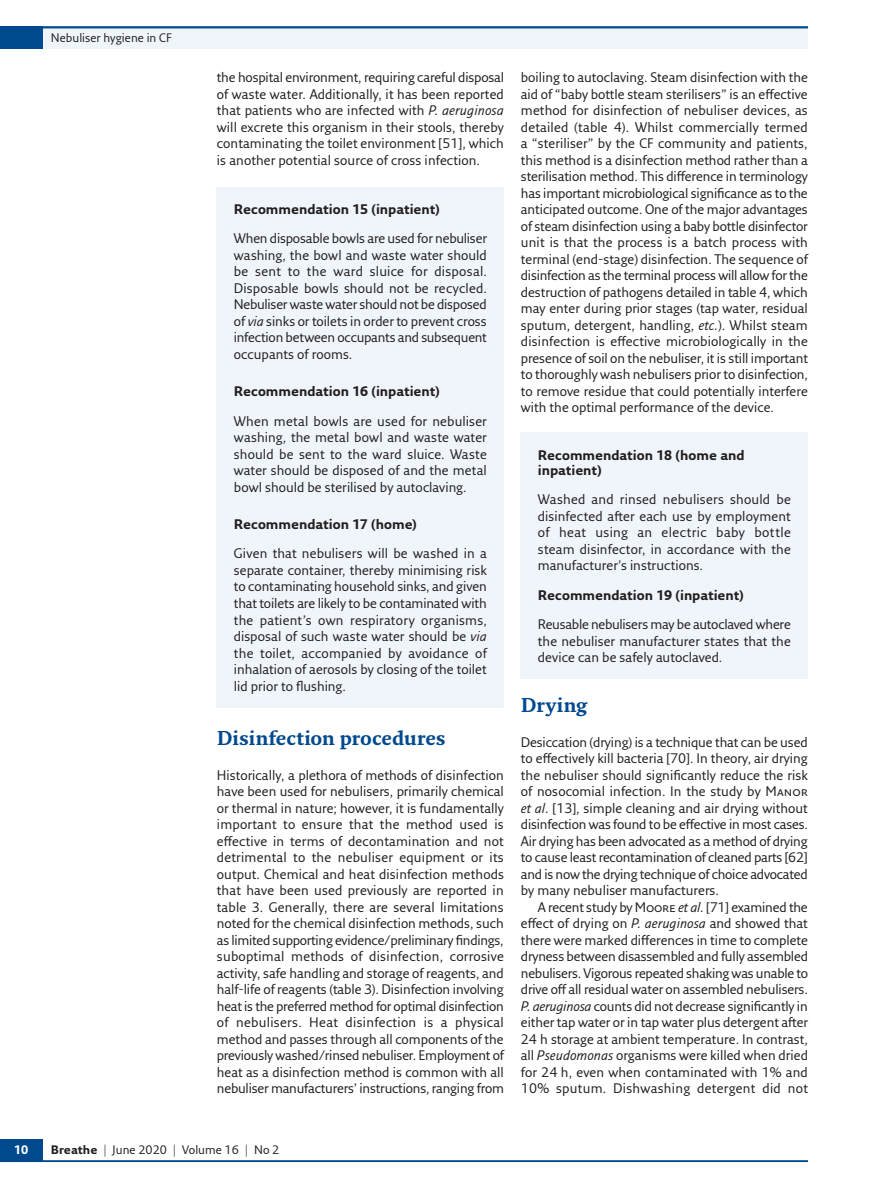
<style>
.page{position:relative;width:893px;height:1191px;background:#fff}
.page>*{position:absolute;margin:0;border:0;box-sizing:border-box;transform-origin:0 0}
.t1{font:700 19.5px "Fresco Std";letter-spacing:-.005em;color:#01498e}
.t2{font:13.5px/16.5px "Fresco Sans Pro";color:#231f20;text-align:justify}
.t3{font:700 13.5px/15px "Fresco Sans Pro";letter-spacing:-.005em;color:#231f20}
.t4{font:12px "Fresco Sans Pro";color:#231f20}
.t5{font:700 12px "Fresco Sans Pro";color:#fff}
.s1{font-style:italic}
.s2{font-weight:700}
</style>
<div class="page">
<hr style="left:0;top:1160px;width:808px;height:2px;background:#01498e">
<div style="left:0;top:1138px;width:43px;height:23px;background:#01498e"></div>
<div style="left:0;top:26px;width:808px;height:23px;background:#eff5fb"></div>
<hr style="left:0;top:26px;width:808px;height:2px;background:#01498e">
<div style="left:0;top:26px;width:43px;height:23px;background:#01498e"></div>
<div style="left:521px;top:432px;width:287px;height:247px;background:#eff5fb"></div>
<div style="left:217px;top:187px;width:287px;height:520px;background:#eff5fb"></div>
<p class="t4" style="left:51px;top:30px;width:123px">Nebuliser hygiene in CF</p>
<p class="t2" style="left:217px;top:69px;width:289px">the hospital environment, requiring careful disposal of waste water. Additionally, it has been reported that patients who are infected with <span class="s1">P. aeruginosa </span>will excrete this organism in their stools, thereby contaminating the toilet environment [51], which is another potential source of cross infection.</p>
<p class="t2" style="left:521px;top:69px;width:289px">boiling to autoclaving. Steam disinfection with the aid of “baby bottle steam sterilisers” is an effective method for disinfection of nebuliser devices, as detailed (table 4). Whilst commercially termed a “steriliser” by the CF community and patients, this method is a disinfection method rather than a sterilisation method. This difference in terminology has important microbiological significance as to the anticipated outcome. One of the major advantages of steam disinfection using a baby bottle disinfector unit is that the process is a batch process with terminal (end-stage) disinfection. The sequence of disinfection as the terminal process will allow for the destruction of pathogens detailed in table 4, which may enter during prior stages (tap water, residual sputum, detergent, handling, <span class="s1">etc.</span>). Whilst steam disinfection is effective microbiologically in the presence of soil on the nebuliser, it is still important to thoroughly wash nebulisers prior to disinfection, to remove residue that could potentially interfere with the optimal performance of the device.</p>
<p class="t3" style="left:234px;top:201px;width:207px">Recommendation 15 (inpatient)</p>
<p class="t2" style="left:234px;top:230px;width:255px">When disposable bowls are used for nebuliser washing, the bowl and waste water should be sent to the ward sluice for disposal.<br>Disposable bowls should not be recycled.<br>Nebuliser waste water should not be disposed of <span class="s1">via</span> sinks or toilets in order to prevent cross infection between occupants and subsequent occupants of rooms.</p>
<p class="t3" style="left:234px;top:384px;width:207px">Recommendation 16 (inpatient)</p>
<p class="t2" style="left:234px;top:412px;width:255px">When metal bowls are used for nebuliser washing, the metal bowl and waste water should be sent to the ward sluice. Waste water should be disposed of and the metal bowl should be sterilised by autoclaving.</p>
<p class="t3" style="left:234px;top:516px;width:184px">Recommendation 17 (home)</p>
<p class="t2" style="left:234px;top:545px;width:255px">Given that nebulisers will be washed in a separate container, thereby minimising risk to contaminating household sinks, and given that toilets are likely to be contaminated with the patient’s own respiratory organisms, disposal of such waste water should be <span class="s1">via </span>the toilet, accompanied by avoidance of inhalation of aerosols by closing of the toilet lid prior to flushing.</p>
<p class="t3" style="left:538px;top:447px;width:208px">Recommendation 18 (home and inpatient)</p>
<p class="t2" style="left:538px;top:490px;width:255px">Washed and rinsed nebulisers should be disinfected after each use by employment of heat using an electric baby bottle steam disinfector, in accordance with the manufacturer’s instructions.</p>
<p class="t3" style="left:538px;top:587px;width:207px">Recommendation 19 (inpatient)</p>
<p class="t2" style="left:538px;top:616px;width:255px">Reusable nebulisers may be autoclaved where the nebuliser manufacturer states that the device can be safely autoclaved.</p>
<h1 class="t1" style="left:217px;top:726px;width:230px">Disinfection procedures</h1>
<p class="t2" style="left:217px;top:766px;width:289px">Historically, a plethora of methods of disinfection have been used for nebulisers, primarily chemical or thermal in nature; however, it is fundamentally important to ensure that the method used is effective in terms of decontamination and not detrimental to the nebuliser equipment or its output. Chemical and heat disinfection methods that have been used previously are reported in table 3. Generally, there are several limitations noted for the chemical disinfection methods, such as limited supporting evidence/preliminary findings, suboptimal methods of disinfection, corrosive activity, safe handling and storage of reagents, and half-life of reagents (table 3). Disinfection involving heat is the preferred method for optimal disinfection of nebulisers. Heat disinfection is a physical method and passes through all components of the previously washed/rinsed nebuliser. Employment of heat as a disinfection method is common with all nebuliser manufacturers’ instructions, ranging from</p>
<h1 class="t1" style="left:521px;top:693px;width:68px">Drying</h1>
<p class="t2" style="left:521px;top:733px;width:289px">Desiccation (drying) is a technique that can be used to effectively kill bacteria [70]. In theory, air drying the nebuliser should significantly reduce the risk of nosocomial infection. In the study by Manor <span class="s1">et al.</span> [13], simple cleaning and air drying without disinfection was found to be effective in most cases.<br>Air drying has been advocated as a method of drying to cause least recontamination of cleaned parts [62] and is now the drying technique of choice advocated by many nebuliser manufacturers.</p>
<p class="t2" style="left:521px;top:898px;width:289px;text-indent:17px">A recent study by Moore <span class="s1">et al.</span> [71] examined the effect of drying on <span class="s1">P. aeruginosa</span> and showed that there were marked differences in time to complete dryness between disassembled and fully assembled nebulisers. Vigorous repeated shaking was unable to drive off all residual water on assembled nebulisers.<br><span class="s1">P. aeruginosa</span> counts did not decrease significantly in either tap water or in tap water plus detergent after 24 h storage at ambient temperature. In contrast, all <span class="s1">Pseudomonas</span> organisms were killed when dried for 24 h, even when contaminated with 1% and 10% sputum. Dishwashing detergent did not</p>
<p class="t5" style="left:14px;top:1142px;width:16px">10</p>
<p class="t4" style="left:51px;top:1142px;width:230px"><span class="s2">Breathe</span> | June 2020 | Volume 16 | No 2</p>
</div>
